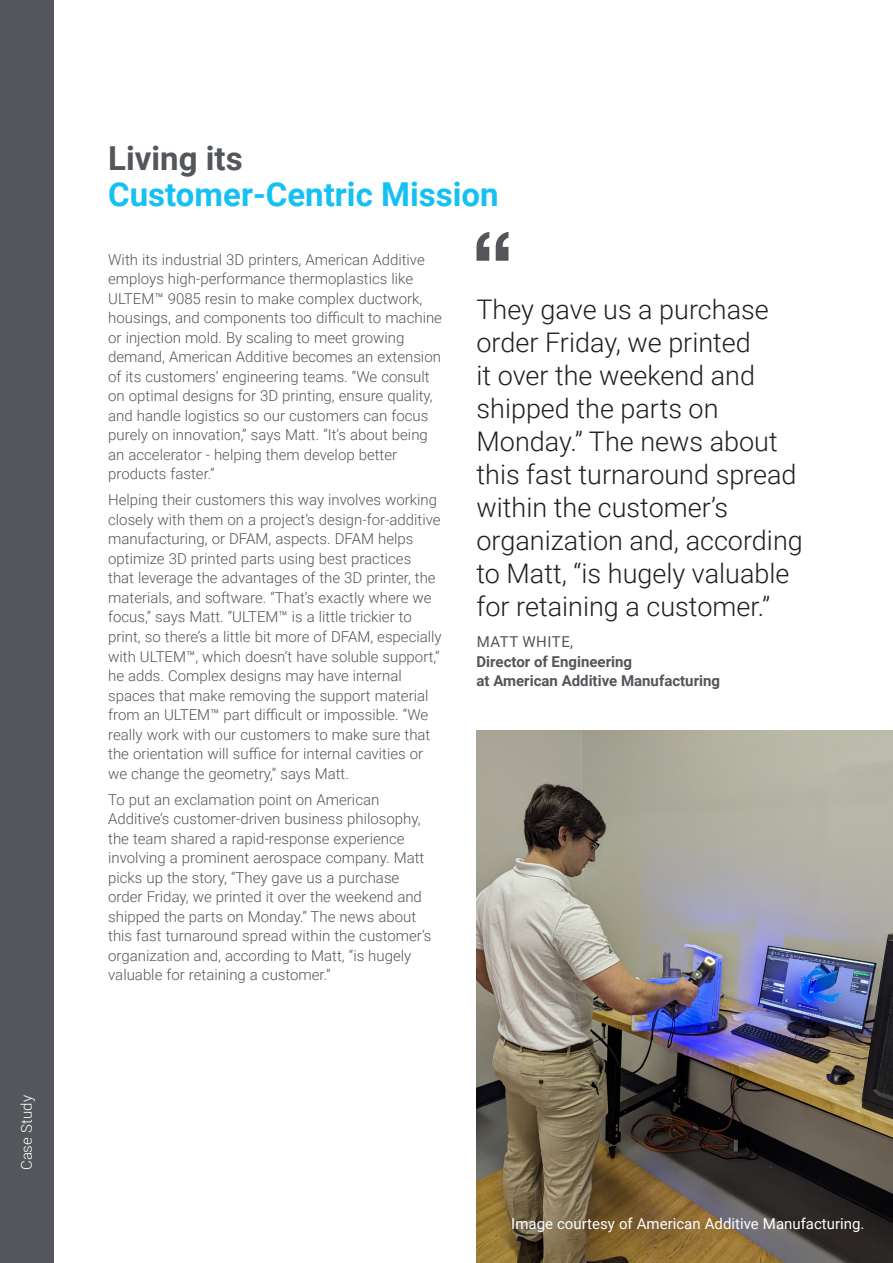
<style>
.page{position:relative;width:893px;height:1263px;background:#fff}
.page>*{position:absolute;margin:0;border:0;box-sizing:border-box;transform-origin:0 0}
.Page_Title{font:700 33px "Roboto";color:#15c0f2}
.Page_Title-2{font:700 33px "Roboto";color:#53565a}
.Pull_out_Quote{font:300 27px/33px "Roboto";color:#231f20}
.Para{font:300 15px/19.5px "Roboto";color:#53565a}
.Attribution_-_Name{font:700 15px "Roboto";color:#54555a}
.Para-2{font:15px "Roboto";color:#fff}
.Attribution_-_Name-2{font:15px "Roboto";letter-spacing:.035em;color:#54555a}
.t1{font:300 15px "Roboto";letter-spacing:.005em;color:#fff}
</style>
<div class="page">
<div style="left:0;top:0;width:54px;height:1263px;background:#53565a"></div>
<svg style="left:476px;top:232px;width:32px;height:29px"></svg>
<img style="left:476px;top:731px;width:417px;height:532px">
<p class="t1" style="left:16px;top:1170px;width:77px;rotate:-90deg">Case Study</p>
<p class="Page_Title-2" style="left:108px;top:135px;width:136px">Living its</p>
<p class="Page_Title" style="left:108px;top:171px;width:392px">Customer-Centric Mission</p>
<p class="Para" style="left:108px;top:249px;width:335px">With its industrial 3D printers, American Additive employs high-performance thermoplastics like ULTEM™ 9085 resin to make complex ductwork, housings, and components too difficult to machine or injection mold. By scaling to meet growing demand, American Additive becomes an extension of its customers’ engineering teams. “We consult on optimal designs for 3D printing, ensure quality, and handle logistics so our customers can focus purely on innovation,” says Matt. “It’s about being an accelerator - helping them develop better products faster.”</p>
<p class="Para" style="left:108px;top:490px;width:335px">Helping their customers this way involves working closely with them on a project’s design-for-additive manufacturing, or DFAM, aspects. DFAM helps optimize 3D printed parts using best practices<br>that leverage the advantages of the 3D printer, the materials, and software. “That’s exactly where we focus,” says Matt. “ULTEM™ is a little trickier to print, so there’s a little bit more of DFAM, especially with ULTEM™, which doesn’t have soluble support,” he adds. Complex designs may have internal spaces that make removing the support material from an ULTEM™ part difficult or impossible. “We really work with our customers to make sure that the orientation will suffice for internal cavities or we change the geometry,” says Matt.</p>
<p class="Para" style="left:108px;top:789px;width:325px">To put an exclamation point on American Additive’s customer-driven business philosophy, the team shared a rapid-response experience involving a prominent aerospace company. Matt picks up the story, “They gave us a purchase order Friday, we printed it over the weekend and shipped the parts on Monday.” The news about this fast turnaround spread within the customer’s organization and, according to Matt, “is hugely valuable for retaining a customer.”</p>
<p class="Pull_out_Quote" style="left:476px;top:292px;width:328px">They gave us a purchase order Friday, we printed<br>it over the weekend and shipped the parts on<br>Monday.” The news about this fast turnaround spread within the customer’s organization and, according to Matt, “is hugely valuable for retaining a customer.”</p>
<p class="Attribution_-_Name-2" style="left:477px;top:632px;width:98px">MATT WHITE,</p>
<p class="Attribution_-_Name" style="left:476px;top:651px;width:157px">Director of Engineering</p>
<p class="Attribution_-_Name" style="left:476px;top:671px;width:245px">at American Additive Manufacturing</p>
<p class="Para-2" style="left:511px;top:1213px;width:355px">Image courtesy of American Additive Manufacturing.</p>
</div>
